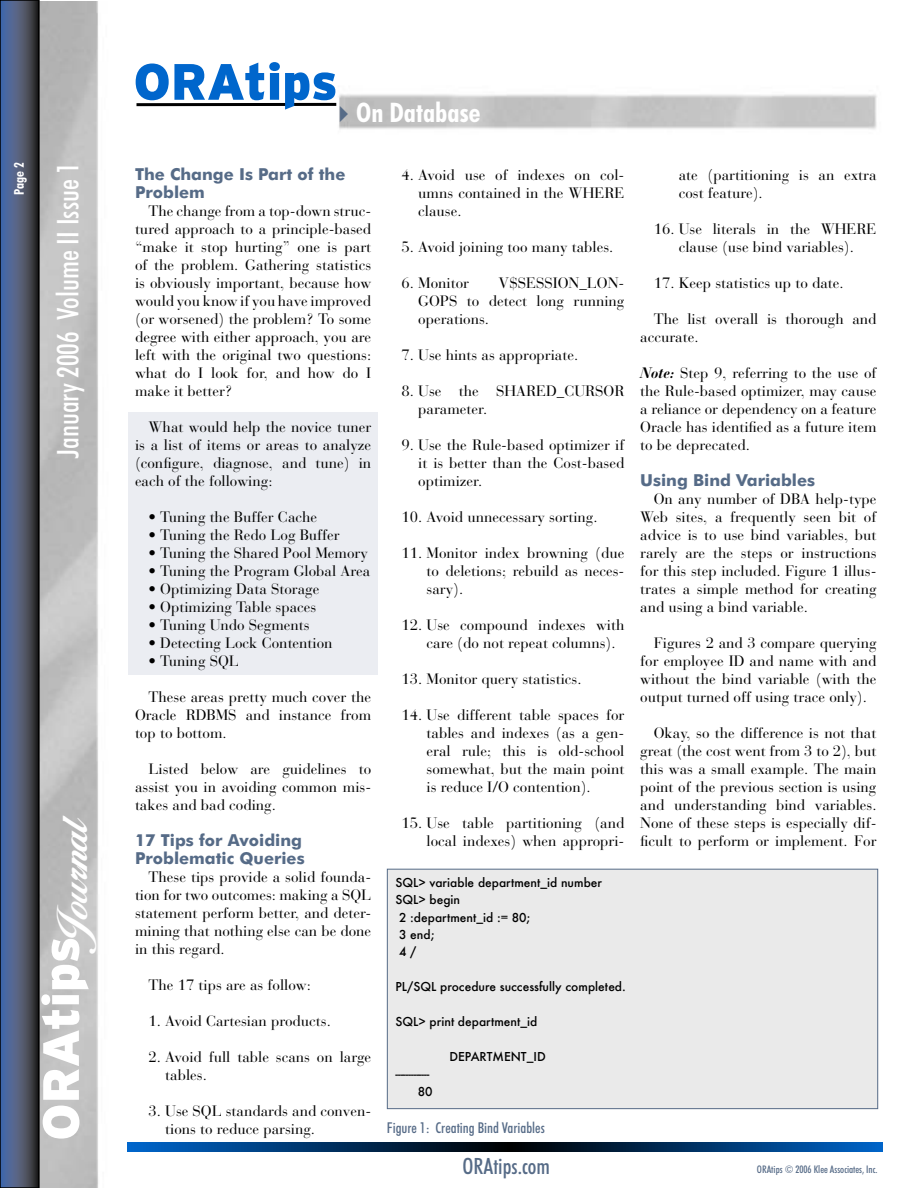
<style>
.page{position:relative;width:918px;height:1188px;background:#fff}
.page>*{position:absolute;margin:0;border:0;box-sizing:border-box;transform-origin:0 0}
.t1{font:900 51px "Interstate";letter-spacing:-.005em;color:#fff}
.t2{font:900 51px "Interstate";letter-spacing:-.005em;color:#06c}
.t3{font:500 condensed 30px "Futura BT";color:#fff}
.t4{font:700 condensed 27px "Futura BT";color:#fff}
.t5{font:500 condensed 22.5px "Futura BT";color:#566b87}
.t6{font:700 16.5px/18px "Futura BT";color:#566b87}
.t7{font:15px/18px "Bauer Bodoni";color:#000;text-align:justify}
.t8{font:500 condensed 15px "Futura BT";color:#566b87}
.t9{font:700 condensed 13.5px "Futura BT";color:#fff}
.t10{font:500 12px/17.4px "Futura";color:#000;text-align:right}
.t11{font:500 condensed 10.5px "Futura BT";color:#566b87}
.s1{color:#566b87}
.s2{font-weight:700;font-style:italic}
</style>
<div class="page">
<img style="left:40px;top:2px;width:839px;height:1186px">
<hr style="left:136px;top:103px;width:200px;height:3px;background:#000">
<svg style="left:3px;top:3px;width:34px;height:1182px;background:#4b5774"></svg>
<div style="left:0;top:0;width:40px;height:1188px;border:2px solid #000"></div>
<svg style="left:128px;top:1142px;width:755px;height:10px;background:#003265"></svg>
<div style="left:387px;top:869px;width:491px;height:240px;background:#eaeaea"></div>
<div style="left:387px;top:869px;width:491px;height:240px;border:1px solid #566b87"></div>
<div style="left:128px;top:412px;width:250px;height:263px;background:#ebedf2"></div>
<svg style="left:14px;top:163px;width:10px;height:5px"></svg>
<p class="t9" style="left:11px;top:195px;width:25px;rotate:-90deg">Page</p>
<h2 class="t3" style="left:50px;top:458px;width:298px;rotate:-90deg">January 2006 Volume II Issue 1</h2>
<h1 class="t1" style="left:32px;top:1141px;width:329px;rotate:-90deg">ORAtips <sub>Journal</sub></h1>
<h1 class="t2" style="left:134px;top:53px;width:206px">ORAtips</h1>
<h3 class="t4" style="left:331px;top:96px;width:151px"><span class="s1">✔</span>On Database</h3>
<p class="t6" style="left:135px;top:165px;width:212px">The Change Is Part of the<br>Problem</p>
<p class="t7" style="left:135px;top:202px;width:238px;text-indent:14px">The change from a top-down struc&shy;tured approach to a principle-based “make it stop hurting” one is part of the problem. Gathering statistics is obviously important, because how would you know if you have improved (or worsened) the problem? To some degree with either approach, you are left with the original two questions: what do I look for, and how do I make it better?</p>
<p class="t7" style="left:135px;top:418px;width:238px;text-indent:14px">What would help the novice tuner is a list of items or areas to analyze (configure, diagnose, and tune) in each of the following:</p>
<p class="t7" style="left:148px;top:508px;width:170px">• Tuning the Buffer Cache</p>
<p class="t7" style="left:148px;top:526px;width:193px">• Tuning the Redo Log Buffer</p>
<p class="t7" style="left:148px;top:544px;width:221px">• Tuning the Shared Pool Memory</p>
<p class="t7" style="left:148px;top:562px;width:223px">• Tuning the Program Global Area</p>
<p class="t7" style="left:148px;top:580px;width:172px">• Optimizing Data Storage</p>
<p class="t7" style="left:148px;top:598px;width:169px">• Optimizing Table spaces</p>
<p class="t7" style="left:148px;top:616px;width:163px">• Tuning Undo Segments</p>
<p class="t7" style="left:148px;top:634px;width:186px">• Detecting Lock Contention</p>
<p class="t7" style="left:148px;top:652px;width:92px">• Tuning SQL</p>
<p class="t7" style="left:135px;top:688px;width:238px;text-indent:14px">These areas pretty much cover the Oracle RDBMS and instance from top to bottom.</p>
<p class="t7" style="left:135px;top:760px;width:238px;text-indent:14px">Listed below are guidelines to assist you in avoiding common mis&shy;takes and bad coding.</p>
<p class="t6" style="left:135px;top:831px;width:171px">17 Tips for Avoiding<br>Problematic Queries</p>
<p class="t7" style="left:135px;top:868px;width:238px;text-indent:14px">These tips provide a solid founda&shy;tion for two outcomes: making a SQL statement perform better, and deter&shy;mining that nothing else can be done in this regard.</p>
<p class="t7" style="left:148px;top:976px;width:164px">The 17 tips are as follow:</p>
<p class="t7" style="left:148px;top:1012px;width:184px">1. Avoid Cartesian products.</p>
<p class="t7" style="left:165px;top:1048px;width:208px;text-indent:-17px">2. Avoid full table scans on large tables.</p>
<p class="t7" style="left:165px;top:1102px;width:208px;text-indent:-17px">3. Use SQL standards and conven&shy;tions to reduce parsing.</p>
<p class="t7" style="left:418px;top:166px;width:208px;text-indent:-17px">4. Avoid use of indexes on col&shy;umns contained in the WHERE clause.</p>
<p class="t7" style="left:402px;top:238px;width:213px">5. Avoid joining too many tables.</p>
<p class="t7" style="left:402px;top:274px;width:69px">6. Monitor</p>
<p class="t7" style="left:418px;top:274px;width:208px;text-indent:80px">V$SESSION_LON-GOPS to detect long running operations.</p>
<p class="t7" style="left:402px;top:346px;width:178px">7. Use hints as appropriate.</p>
<p class="t7" style="left:418px;top:382px;width:208px;text-indent:-17px">8. Use the SHARED_CURSOR parameter.</p>
<p class="t7" style="left:418px;top:436px;width:208px;text-indent:-17px">9. Use the Rule-based optimizer if it is better than the Cost-based optimizer.</p>
<p class="t7" style="left:402px;top:508px;width:197px">10. Avoid unnecessary sorting.</p>
<p class="t7" style="left:427px;top:544px;width:199px;text-indent:-25px">11. Monitor index browning (due to deletions; rebuild as neces&shy;sary).</p>
<p class="t7" style="left:427px;top:616px;width:199px;text-indent:-25px">12. Use compound indexes with care (do not repeat columns).</p>
<p class="t7" style="left:402px;top:670px;width:182px">13. Monitor query statistics.</p>
<p class="t7" style="left:427px;top:706px;width:199px;text-indent:-25px">14. Use different table spaces for tables and indexes (as a gen&shy;eral rule; this is old-school somewhat, but the main point is reduce I/O contention).</p>
<p class="t7" style="left:402px;top:814px;width:224px;text-align:right">15. Use table partitioning (and local indexes) when appropri-</p>
<p class="t10" style="left:395px;top:873px;width:208px">SQL&gt; variable department_id number</p>
<p class="t10" style="left:395px;top:891px;width:66px">SQL&gt; begin</p>
<p class="t10" style="left:399px;top:908px;width:133px">2 :department_id := 80;</p>
<p class="t10" style="left:399px;top:926px;width:37px">3 end;</p>
<p class="t10" style="left:399px;top:943px;width:19px">4 /</p>
<p class="t10" style="left:395px;top:978px;width:232px">PL/SQL procedure successfully completed.</p>
<p class="t10" style="left:395px;top:1013px;width:143px">SQL&gt; print department_id</p>
<p class="t10" style="left:449px;top:1047px;width:98px">DEPARTMENT_ID</p>
<p class="t10" style="left:395px;top:1065px;width:39px">-------------<br>80</p>
<p class="t8" style="left:387px;top:1119px;width:159px">Figure 1: Creating Bind Variables</p>
<p class="t7" style="left:679px;top:166px;width:199px">ate (partitioning is an extra cost feature).</p>
<p class="t7" style="left:654px;top:220px;width:224px;text-align:center">16. Use literals in the WHERE clause (use bind variables).</p>
<p class="t7" style="left:654px;top:274px;width:192px">17. Keep statistics up to date.</p>
<p class="t7" style="left:640px;top:310px;width:238px;text-indent:14px">The list overall is thorough and accurate.</p>
<p class="t7" style="left:640px;top:364px;width:238px"><span class="s2">Note:</span> Step 9, referring to the use of the Rule-based optimizer, may cause a reliance or dependency on a feature Oracle has identified as a future item to be deprecated.</p>
<p class="t6" style="left:640px;top:471px;width:176px">Using Bind Variables</p>
<p class="t7" style="left:640px;top:490px;width:238px;text-indent:14px">On any number of DBA help-type Web sites, a frequently seen bit of advice is to use bind variables, but rarely are the steps or instructions for this step included. Figure 1 illus&shy;trates a simple method for creating and using a bind variable.</p>
<p class="t7" style="left:640px;top:634px;width:238px;text-indent:14px">Figures 2 and 3 compare querying for employee ID and name with and without the bind variable (with the output turned off using trace only).</p>
<p class="t7" style="left:640px;top:724px;width:238px;text-indent:14px">Okay, so the difference is not that great (the cost went from 3 to 2), but this was a small example. The main point of the previous section is using and understanding bind variables.<br>None of these steps is especially dif&shy;ficult to perform or implement. For</p>
<h3 class="t5" style="left:463px;top:1152px;width:89px">ORAtips.com</h3>
<p class="t11" style="left:757px;top:1163px;width:122px">ORAtips © 2006 Klee Associates, Inc.</p>
</div>
